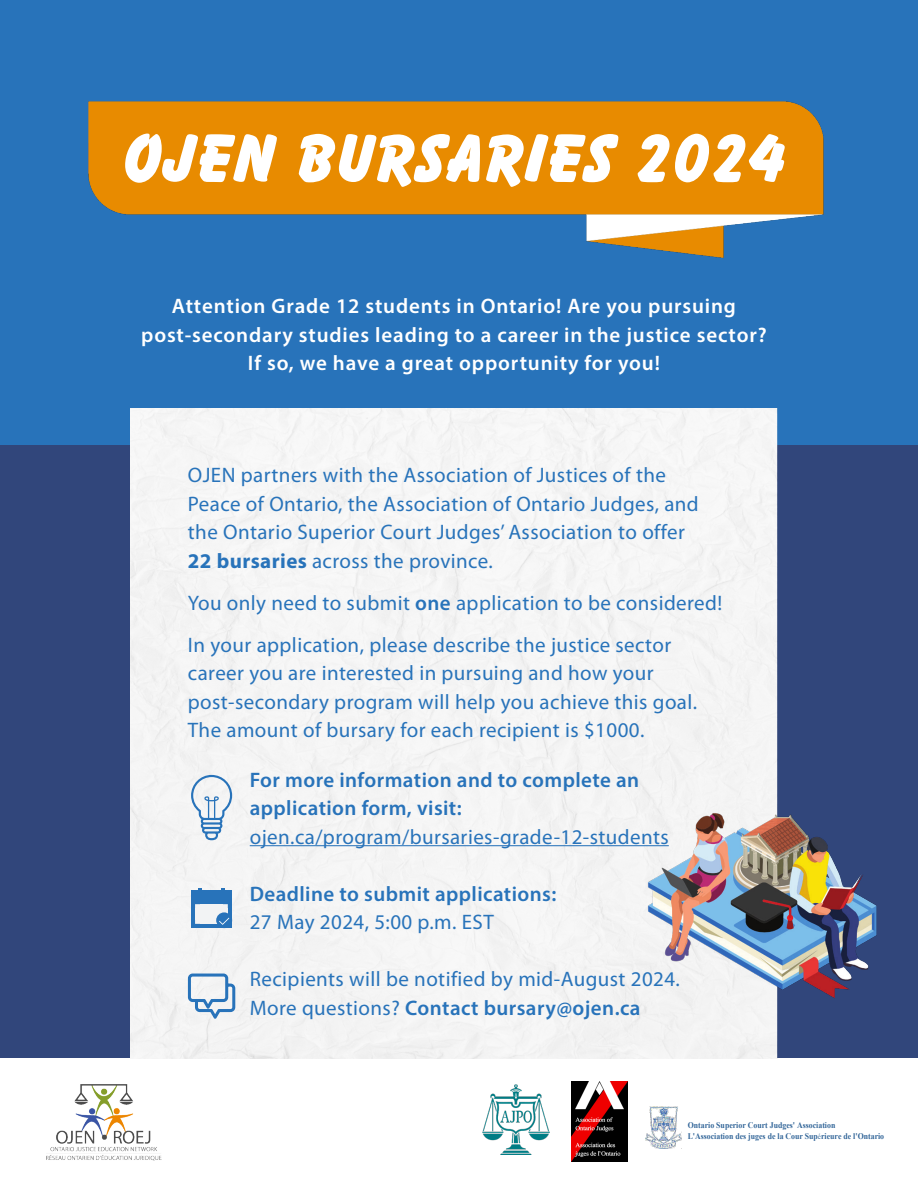
<style>
.page{position:relative;width:918px;height:1188px;background:#fff}
.page>*{position:absolute;margin:0;border:0;box-sizing:border-box;transform-origin:0 0}
.t1{font:700 expanded 72px "Balloon D";letter-spacing:.02em;color:#fff}
.t2{font:21px/28.5px "Myriad Pro";letter-spacing:.02em;color:#2873ba}
.t3{font:600 21px/28.5px "Myriad Pro";letter-spacing:.04em;color:#fff;text-align:center}
.t4{font:600 21px/28.5px "Myriad Pro";letter-spacing:.02em;color:#2873ba}
.t5{font:700 8.55px/10.6px "Times New Roman";color:#369;scale:.91 1}
.s1{font-weight:700}
.s2{font-weight:600}
.s3{font-weight:400;font-size:7.8px}
</style>
<div class="page">
<div style="left:0;top:381px;width:918px;height:677px;background:#31467b"></div>
<div style="left:0;top:0;width:918px;height:444px;background:#2873ba"></div>
<div style="left:130px;top:691px;width:647px;height:367px;background:#f4f4f4"></div>
<img style="left:482px;top:1084px;width:67px;height:70px">
<img style="left:571px;top:1081px;width:56px;height:80px">
<svg style="left:191px;top:775px;width:41px;height:65px;background:#c8d8e7"></svg>
<div style="left:191px;top:898px;width:41px;height:30px;background:#2873ba"></div>
<div style="left:191px;top:891px;width:41px;height:7px;background:#2873ba"></div>
<svg style="left:198px;top:888px;width:4px;height:3px"></svg>
<svg style="left:195px;top:904px;width:5px;height:4px"></svg>
<div style="left:200px;top:904px;width:13px;height:12px;background:#f2f3f4"></div>
<div style="left:210px;top:904px;width:13px;height:12px;background:#f2f3f4"></div>
<svg style="left:215px;top:904px;width:13px;height:4px"></svg>
<div style="left:195px;top:908px;width:13px;height:12px;background:#f2f3f4"></div>
<div style="left:215px;top:908px;width:13px;height:12px;background:#f2f3f4"></div>
<svg style="left:195px;top:912px;width:5px;height:12px"></svg>
<div style="left:200px;top:912px;width:13px;height:12px;background:#f2f3f4"></div>
<div style="left:210px;top:912px;width:13px;height:12px;background:#f2f3f4"></div>
<div style="left:216px;top:912px;width:16px;height:16px;background:#2873ba;border-radius:50%"></div>
<svg style="left:219px;top:918px;width:10px;height:7px"></svg>
<hr style="left:250px;top:845px;width:419px;height:1px;background:#2873ba">
<svg style="left:187px;top:973px;width:49px;height:47px;background:#bbd0e3"></svg>
<img style="left:646px;top:1107px;width:36px;height:42px">
<img style="left:643px;top:742px;width:234px;height:317px">
<img style="left:77px;top:101px;width:763px;height:590px">
<img style="left:47px;top:1084px;width:114px;height:77px">
<h1 class="t1" style="left:124px;top:119px;width:664px">OJEN BURSARIES 2024</h1>
<p class="t3" style="left:141px;top:291px;width:627px">Attention Grade 12 students in Ontario! Are you pursuing post-secondary studies leading to a career in the justice sector?<br>If so, we have a great opportunity for you!</p>
<p class="t2" style="left:188px;top:461px;width:512px">OJEN partners with the Association of Justices of the Peace of Ontario, the Association of Ontario Judges, and the Ontario Superior Court Judges’ Association to offer <span class="s1">22 bursaries</span> across the province.</p>
<p class="t2" style="left:188px;top:581px;width:536px;line-height:42px">You only need to submit <span class="s2">one</span> application to be considered!<br>In your application, please describe the justice sector</p>
<p class="t2" style="left:188px;top:659px;width:511px">career you are interested in pursuing and how your post-secondary program will help you achieve this goal.<br>The amount of bursary for each recipient is $1000.</p>
<p class="t4" style="left:250px;top:765px;width:391px">For more information and to complete an application form, visit:</p>
<p class="t2" style="left:250px;top:822px;width:421px">ojen.ca/program/bursaries-grade-12-students</p>
<p class="t4" style="left:250px;top:879px;width:308px">Deadline to submit applications:</p>
<p class="t2" style="left:250px;top:907px;width:246px">27 May 2024, 5:00 p.m. EST</p>
<p class="t2" style="left:250px;top:964px;width:432px">Recipients will be notified by mid-August 2024.<br>More questions? <span class="s2">Contact bursary@ojen.ca</span></p>
<p class="t5" style="left:688px;top:1120px;width:217px">Ontario Superior Court Judges' Association<br>L'Association des juges de la Cour Sup<span class="s3">é</span>rieure de l'Ontario</p>
</div>
